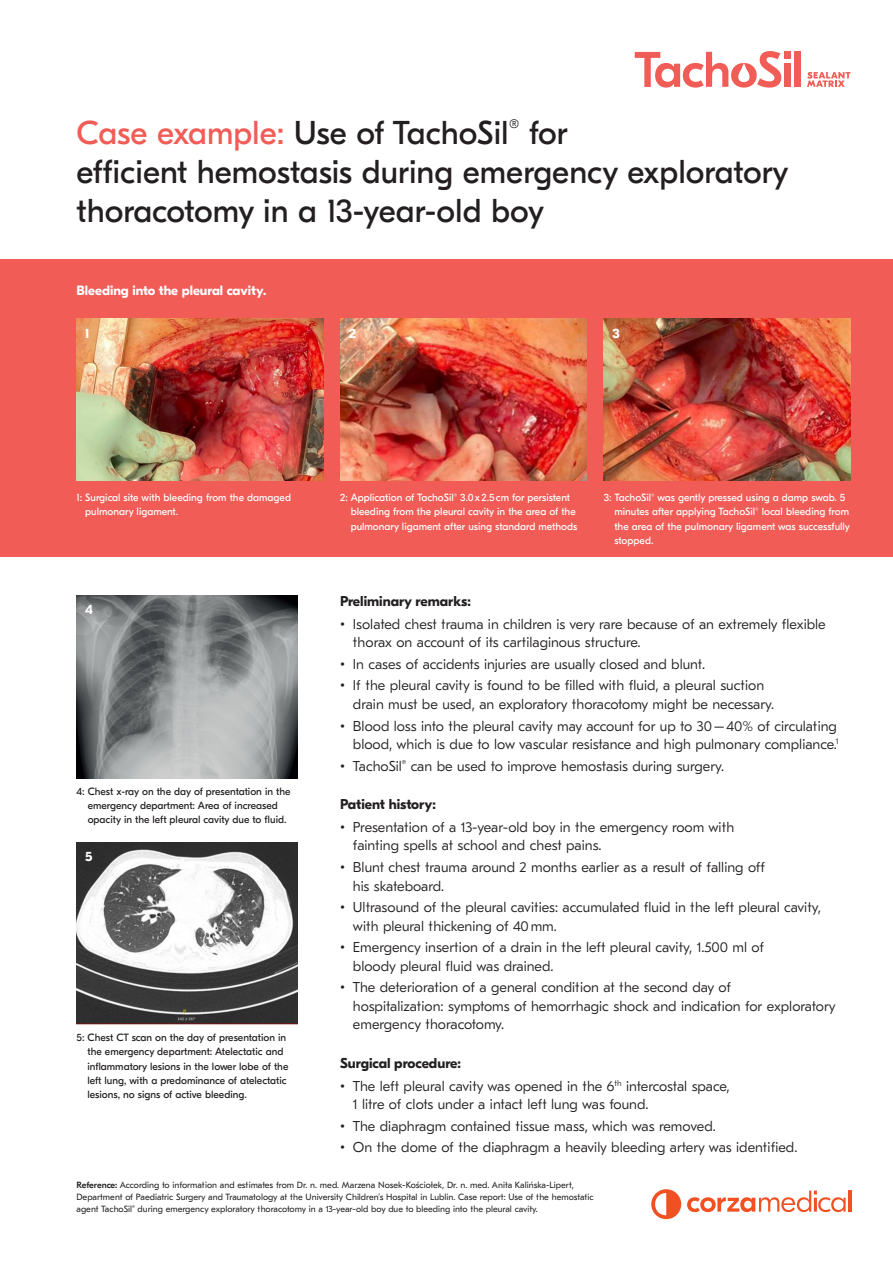
<style>
.page{position:relative;width:893px;height:1263px;background:#fff}
.page>*{position:absolute;margin:0;border:0;box-sizing:border-box;transform-origin:0 0}
.t1{font:33px/39px "GT Eesti Display";color:#231f20}
.t2{font:300 14.25px/18.5px "GT Eesti Text";color:#231f20}
.t3{font:700 14.25px "GT Eesti Display";color:#231f20}
.t4{font:700 13.5px "GT Eesti Display";color:#fff}
.t5{font:10.5px/14.2px "GT Eesti Display";color:#fff}
.t6{font:10.5px/14.2px "GT Eesti Display";color:#231f20}
.t7{font:9px/12px "GT Eesti Text";color:#231f20}
.s1{color:#f15c56}
.s2{font-family:"GT Eesti Display";font-weight:500;font-size:13.5px}
.s3{font-weight:500}
</style>
<div class="page">
<div style="left:0;top:259px;width:893px;height:298px;background:#f15c56"></div>
<hr style="left:848px;top:1190px;width:3px;height:21px;background:#f05022">
<svg style="left:687px;top:1190px;width:159px;height:22px"></svg>
<svg style="left:651px;top:1189px;width:30px;height:30px"></svg>
<svg style="left:807px;top:72px;width:43px;height:15px"></svg>
<div style="left:784px;top:64px;width:6px;height:23px;background:#f15c56"></div>
<div style="left:784px;top:52px;width:6px;height:7px;background:#f15c56"></div>
<div style="left:795px;top:52px;width:6px;height:35px;background:#f15c56"></div>
<svg style="left:635px;top:51px;width:146px;height:37px"></svg>
<img style="left:77px;top:319px;width:246px;height:161px">
<img style="left:340px;top:319px;width:247px;height:161px">
<img style="left:604px;top:319px;width:246px;height:161px">
<img style="left:77px;top:595px;width:221px;height:183px">
<img style="left:77px;top:842px;width:221px;height:183px">
<h1 class="t1" style="left:77px;top:114px;width:714px"><span class="s1">Case example:</span> Use of TachoSil<sup>®</sup> for<br>efficient hemostasis during emergency exploratory thoracotomy in a 13-year-old boy</h1>
<p class="t4" style="left:77px;top:283px;width:191px">Bleeding into the pleural cavity.</p>
<p class="t4" style="left:85px;top:325px;width:6px">1</p>
<p class="t4" style="left:349px;top:325px;width:9px">2</p>
<p class="t4" style="left:612px;top:325px;width:9px">3</p>
<p class="t5" style="left:85px;top:491px;width:207px;text-indent:-9px">1: Surgical site with bleeding from the damaged pulmonary ligament.</p>
<p class="t5" style="left:351px;top:491px;width:228px;text-indent:-10px">2: Application of TachoSil<sup>®</sup> 3.0 x 2.5 cm for persistent bleeding from the pleural cavity in the area of the pulmonary ligament after using standard methods</p>
<p class="t5" style="left:614px;top:491px;width:237px;text-indent:-11px">3: TachoSil<sup>®</sup> was gently pressed using a damp swab. 5 minutes after applying TachoSil<sup>®</sup> local bleeding from the area of the pulmonary ligament was successfully stopped.</p>
<p class="t4" style="left:85px;top:602px;width:9px">4</p>
<p class="t6" style="left:88px;top:784px;width:204px;text-indent:-11px">4: Chest x-ray on the day of presentation in the emergency department: Area of increased opacity in the left pleural cavity due to fluid.</p>
<p class="t4" style="left:85px;top:848px;width:9px">5</p>
<p class="t6" style="left:87px;top:1031px;width:202px;text-indent:-11px">5: Chest CT scan on the day of presentation in the emergency department: Atelectatic and inflammatory lesions in the lower lobe of the left lung, with a predominance of atelectatic lesions, no signs of active bleeding.</p>
<p class="t3" style="left:340px;top:593px;width:132px">Preliminary remarks:</p>
<p class="t2" style="left:353px;top:615px;width:474px;text-indent:-13px"><span class="s2">•</span> Isolated chest trauma in children is very rare because of an extremely flexible thorax on account of its cartilaginous structure.</p>
<p class="t2" style="left:340px;top:655px;width:366px"><span class="s2">•</span> In cases of accidents injuries are usually closed and blunt.</p>
<p class="t2" style="left:353px;top:677px;width:423px;text-indent:-13px"><span class="s2">•</span> If the pleural cavity is found to be filled with fluid, a pleural suction drain must be used, an exploratory thoracotomy might be necessary.</p>
<p class="t2" style="left:340px;top:717px;width:500px;text-align:right"><span class="s2">•</span> Blood loss into the pleural cavity may account for up to 30 – 40% of circulating blood, which is due to low vascular resistance and high pulmonary compliance.<sup>1</sup></p>
<p class="t2" style="left:340px;top:757px;width:385px"><span class="s2">•</span> TachoSil<sup>®</sup> can be used to improve hemostasis during surgery.</p>
<p class="t3" style="left:340px;top:796px;width:97px">Patient history:</p>
<p class="t2" style="left:353px;top:818px;width:383px;text-indent:-13px"><span class="s2">•</span> Presentation of a 13-year-old boy in the emergency room with fainting spells at school and chest pains.</p>
<p class="t2" style="left:353px;top:858px;width:414px;text-indent:-13px"><span class="s2">•</span> Blunt chest trauma around 2 months earlier as a result of falling off his skateboard.</p>
<p class="t2" style="left:353px;top:898px;width:469px;text-indent:-13px"><span class="s2">•</span> Ultrasound of the pleural cavities: accumulated fluid in the left pleural cavity, with pleural thickening of 40 mm.</p>
<p class="t2" style="left:353px;top:938px;width:413px;text-indent:-13px"><span class="s2">•</span> Emergency insertion of a drain in the left pleural cavity, 1.500 ml of bloody pleural fluid was drained.</p>
<p class="t2" style="left:353px;top:978px;width:484px;text-indent:-13px"><span class="s2">•</span> The deterioration of a general condition at the second day of<br>hospitalization: symptoms of hemorrhagic shock and indication for exploratory emergency thoracotomy.</p>
<p class="t3" style="left:340px;top:1055px;width:122px">Surgical procedure:</p>
<p class="t2" style="left:353px;top:1077px;width:378px;text-indent:-13px"><span class="s2">•</span> The left pleural cavity was opened in the 6<sup>th</sup> intercostal space,<br>1 litre of clots under a intact left lung was found.</p>
<p class="t2" style="left:340px;top:1117px;width:377px"><span class="s2">•</span> The diaphragm contained tissue mass, which was removed.</p>
<p class="t2" style="left:340px;top:1138px;width:459px"><span class="s2">•</span> On the dome of the diaphragm a heavily bleeding artery was identified.</p>
<p class="t7" style="left:77px;top:1179px;width:519px"><span class="s3">Reference:</span> According to information and estimates from Dr. n. med. Marzena Nosek-Kościołek, Dr. n. med. Anita Kalińska-Lipert,<br>Department of Paediatric Surgery and Traumatology at the University Children’s Hospital in Lublin. Case report: Use of the hemostatic agent TachoSil<sup>®</sup> during emergency exploratory thoracotomy in a 13-year-old boy due to bleeding into the pleural cavity.</p>
</div>
